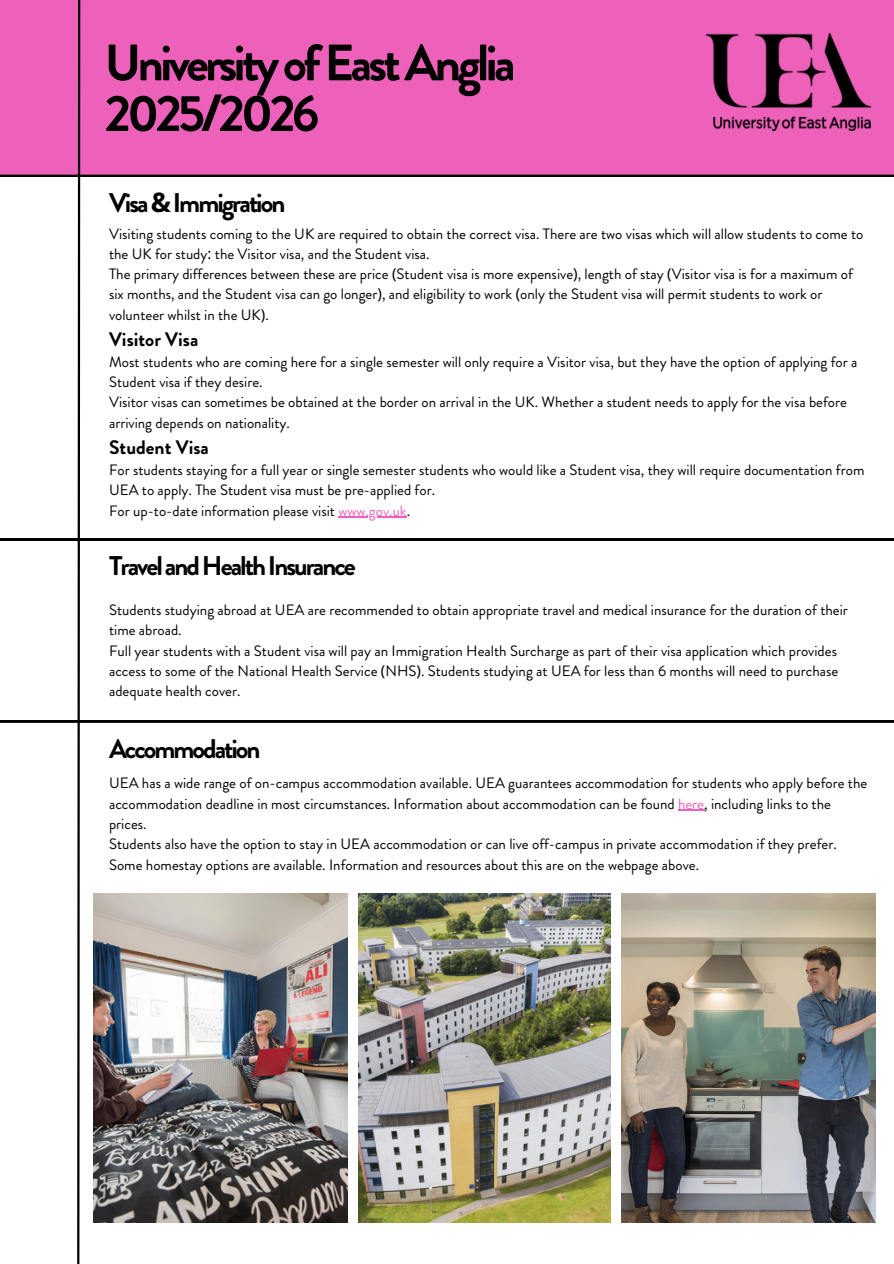
<style>
.page{position:relative;width:894px;height:1264px;background:#fff}
.page>*{position:absolute;margin:0;border:0;box-sizing:border-box;transform-origin:0 0}
.t1{font:700 51px/50.7px "Hv D Trial Brandon Grotesque";letter-spacing:-.075em;color:#000001}
.t2{font:700 27px "Hv D Trial Brandon Grotesque";letter-spacing:-.075em;color:#000001}
.t3{font:700 19.5px "Hv D Trial Brandon Grotesque";color:#000}
.t4{font:700 19.5px "Hv D Trial Brandon Grotesque";color:#000001}
.t5{font:15px/20.2px "Hv D Trial Brandon Grotesque";color:#000001}
.s1{font-family:"Noto Sans"}
.s2{color:#ed61ba}
</style>
<div class="page">
<div style="left:0;top:0;width:893px;height:177px;background:#ed61ba"></div>
<hr style="left:0;top:538px;width:893px;height:3px;background:#000001">
<svg style="left:76px;top:0;width:5px;height:720px"></svg>
<hr style="left:338px;top:516px;width:68px;height:1px;background:#ed61ba">
<img style="left:706px;top:34px;width:163px;height:96px">
<img style="left:0;top:720px;width:893px;height:543px">
<h1 class="t1" style="left:104px;top:38px;width:412px">UniversityofEastAnglia<br>2025<span class="s1">/</span>2026</h1>
<p class="t2" style="left:109px;top:183px;width:178px">Visa<span class="s1">&amp;</span>Immigration</p>
<h2 class="t5" style="left:109px;top:223px;width:755px">Visiting students coming to the UK are required to obtain the correct visa. There are two visas which will allow students to come to the UK for study<span class="s1">:</span> the Visitor visa, and the Student visa.</h2>
<p class="t5" style="left:109px;top:264px;width:745px">The primary differences between these are price <span class="s1">(</span>Student visa is more expensive<span class="s1">)</span>, length of stay <span class="s1">(</span>Visitor visa is for a maximum of six months, and the Student visa can go longer<span class="s1">)</span>, and eligibility to work <span class="s1">(</span>only the Student visa will permit students to work or volunteer whilst in the UK<span class="s1">)</span>.</p>
<p class="t3" style="left:109px;top:325px;width:91px">Visitor Visa</p>
<p class="t5" style="left:109px;top:352px;width:749px">Most students who are coming here for a single semester will only require a Visitor visa, but they have the option of applying for a<br>Student visa if they desire.</p>
<p class="t5" style="left:109px;top:392px;width:739px">Visitor visas can sometimes be obtained at the border on arrival in the UK. Whether a student needs to apply for the visa before arriving depends on nationality.</p>
<p class="t4" style="left:109px;top:433px;width:101px">Student Visa</p>
<p class="t5" style="left:109px;top:460px;width:756px">For students staying for a full year or single semester students who would like a Student visa, they will require documentation from<br>UEA to apply. The Student visa must be pre-applied for.</p>
<p class="t5" style="left:109px;top:500px;width:302px">For up-to-date information please visit <span class="s2">www.gov.uk</span>.</p>
<p class="t2" style="left:109px;top:547px;width:248px">TravelandHealthInsurance</p>
<p class="t5" style="left:109px;top:600px;width:740px">Students studying abroad at UEA are recommended to obtain appropriate travel and medical insurance for the duration of their time abroad.<br>Full year students with a Student visa will pay an Immigration Health Surcharge as part of their visa application which provides access to some of the National Health Service <span class="s1">(</span>NHS<span class="s1">)</span>. Students studying at UEA for less than 6 months will need to purchase adequate health cover.</p>
<h2 class="t2" style="left:109px;top:729px;width:153px">Accommodation</h2>
<p class="t5" style="left:109px;top:773px;width:759px">UEA has a wide range of on-campus accommodation available. UEA guarantees accommodation for students who apply before the accommodation deadline in most circumstances. Information about accommodation can be found <span class="s2">here</span>, including links to the prices.</p>
<p class="t5" style="left:109px;top:834px;width:729px">Students also have the option to stay in UEA accommodation or can live off-campus in private accommodation if they prefer.<br>Some homestay options are available. Information and resources about this are on the webpage above.</p>
</div>
